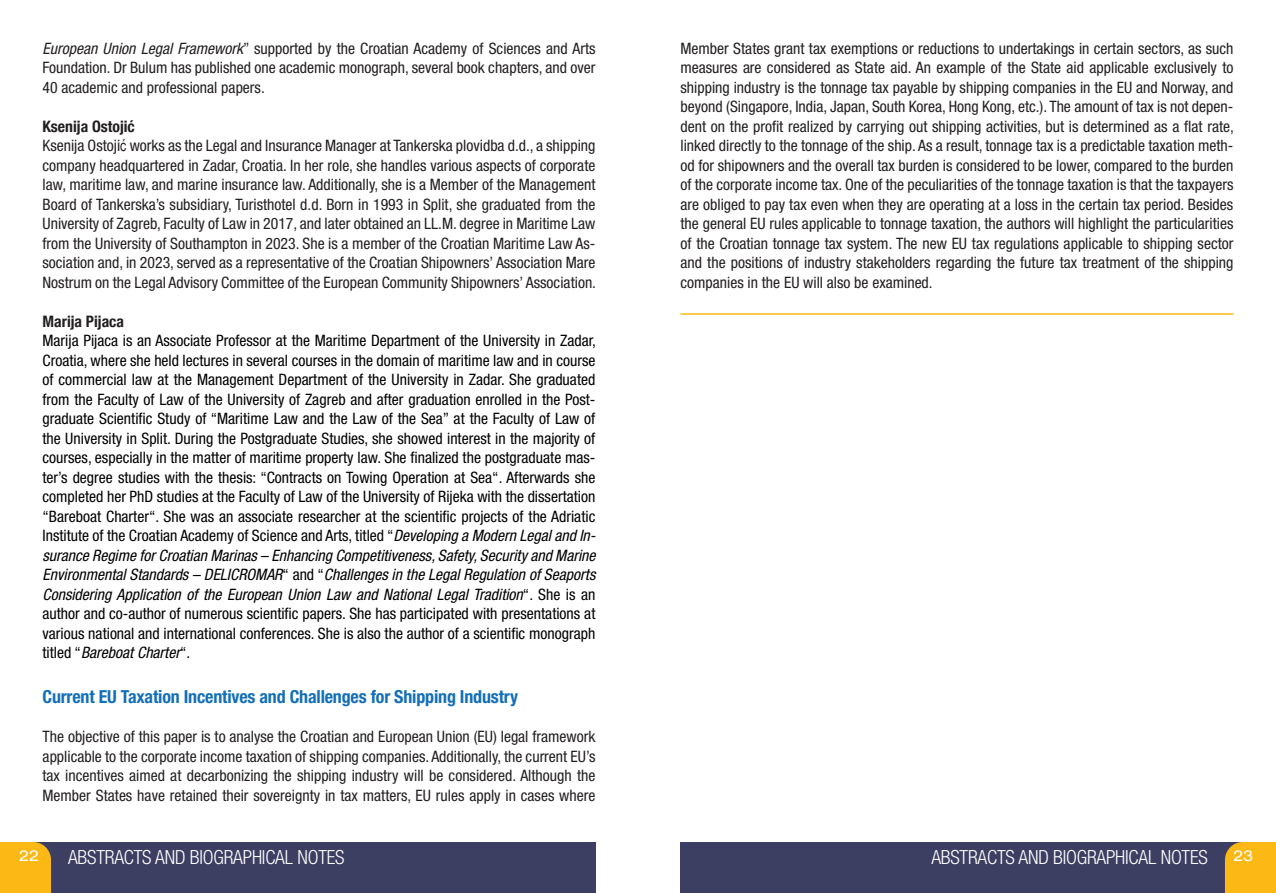
<style>
.page{position:relative;width:1276px;height:893px;background:#fff}
.page>*{position:absolute;margin:0;border:0;box-sizing:border-box;transform-origin:0 0}
.t1{font:300 condensed 19.5px "Helvetica Neue LT Std";letter-spacing:-.01em;color:#fff}
.t2{font:700 condensed 18px "Helvetica Neue LT Std";letter-spacing:-.01em;color:#136fb8}
.Footnote_text{font:condensed 15.75px/19.5px "Helvetica Neue LT Std";color:#231f20;text-align:justify}
.t3{font:condensed 15.75px/19.5px "Helvetica Neue LT Std";color:#000;text-align:justify}
.t4{font:700 condensed 15.75px "Helvetica Neue";color:#231f20}
.t5{font:expanded 15px "Helvetica Neue LT Std";color:#fff}
.s1{font-style:italic}
.s2{font-family:"Helvetica Neue";font-stretch:normal}
</style>
<div class="page">
<div style="left:0;top:842px;width:595px;height:51px;background:#3c3f62"></div>
<div style="left:0;top:842px;width:51px;height:51px;background:#fcb814"></div>
<div style="left:680px;top:842px;width:596px;height:51px;background:#3c3f62"></div>
<div style="left:1225px;top:842px;width:51px;height:51px;background:#fcb814"></div>
<hr style="left:680px;top:313px;width:553px;height:2px;background:#fcb814">
<p class="Footnote_text" style="left:43px;top:38px;width:554px"><span class="s1">European Union Legal Framework</span>” supported by the Croatian Academy of Sciences and Arts Foundation. Dr Bulum has published one academic monograph, several book chapters, and over 40 academic and professional papers.</p>
<p class="t4" style="left:43px;top:113px;width:94px">Ksenija Ostojić</p>
<p class="Footnote_text" style="left:43px;top:136px;width:555px">Ksenija Ostoji<span class="s2">ć</span> works as the Legal and Insurance Manager at Tankerska plovidba d.d., a shipping company headquartered in Zadar, Croatia. In her role, she handles various aspects of corporate law, maritime law, and marine insurance law. Additionally, she is a Member of the Management Board of Tankerska’s subsidiary, Turisthotel d.d. Born in 1993 in Split, she graduated from the University of Zagreb, Faculty of Law in 2017, and later obtained an LL.M. degree in Maritime Law from the University of Southampton in 2023. She is a member of the Croatian Maritime Law As&shy;sociation and, in 2023, served as a representative of the Croatian Shipowners’ Association Mare Nostrum on the Legal Advisory Committee of the European Community Shipowners’ Association.</p>
<p class="t4" style="left:43px;top:308px;width:83px">Marija Pijaca</p>
<p class="t3" style="left:43px;top:331px;width:555px">Marija Pijaca is an Associate Professor at the Maritime Department of the University in Zadar, Croatia, where she held lectures in several courses in the domain of maritime law and in course of commercial law at the Management Department of the University in Zadar. She graduated from the Faculty of Law of the University of Zagreb and after graduation enrolled in the Post&shy;graduate Scientific Study of “Maritime Law and the Law of the Sea” at the Faculty of Law of the University in Split. During the Postgraduate Studies, she showed interest in the majority of courses, especially in the matter of maritime property law. She finalized the postgraduate mas&shy;ter’s degree studies with the thesis: “Contracts on Towing Operation at Sea“. Afterwards she completed her PhD studies at the Faculty of Law of the University of Rijeka with the dissertation “Bareboat Charter“. She was an associate researcher at the scientific projects of the Adriatic Institute of the Croatian Academy of Science and Arts, titled “<span class="s1">Developing a Modern Legal and In&shy;surance Regime for Croatian Marinas – Enhancing Competitiveness, Safety, Security and Marine Environmental Standards – DELICROMAR</span>“ and “<span class="s1">Challenges in the Legal Regulation of Seaports Considering Application of the European Union Law and National Legal Tradition</span>“. She is an author and co-author of numerous scientific papers. She has participated with presentations at various national and international conferences. She is also the author of a scientific monograph titled “<span class="s1">Bareboat Charter</span>“.</p>
<p class="t2" style="left:43px;top:686px;width:477px">Current EU Taxation Incentives and Challenges for Shipping Industry</p>
<p class="Footnote_text" style="left:43px;top:727px;width:554px">The objective of this paper is to analyse the Croatian and European Union (EU) legal framework applicable to the corporate income taxation of shipping companies. Additionally, the current EU’s tax incentives aimed at decarbonizing the shipping industry will be considered. Although the Member States have retained their sovereignty in tax matters, EU rules apply in cases where</p>
<p class="Footnote_text" style="left:680px;top:38px;width:555px">Member States grant tax exemptions or reductions to undertakings in certain sectors, as such measures are considered as State aid. An example of the State aid applicable exclusively to shipping industry is the tonnage tax payable by shipping companies in the EU and Norway, and beyond (Singapore, India, Japan, South Korea, Hong Kong, etc.). The amount of tax is not depen&shy;dent on the profit realized by carrying out shipping activities, but is determined as a flat rate, linked directly to the tonnage of the ship. As a result, tonnage tax is a predictable taxation meth&shy;od for shipowners and the overall tax burden is considered to be lower, compared to the burden of the corporate income tax. One of the peculiarities of the tonnage taxation is that the taxpayers are obliged to pay tax even when they are operating at a loss in the certain tax period. Besides the general EU rules applicable to tonnage taxation, the authors will highlight the particularities of the Croatian tonnage tax system. The new EU tax regulations applicable to shipping sector and the positions of industry stakeholders regarding the future tax treatment of the shipping companies in the EU will also be examined.</p>
<p class="t5" style="left:19px;top:847px;width:22px">22</p>
<p class="t1" style="left:68px;top:846px;width:278px">ABSTRACTS AND BIOGRAPHICAL NOTES</p>
<p class="t1" style="left:931px;top:846px;width:278px">ABSTRACTS AND BIOGRAPHICAL NOTES</p>
<p class="t5" style="left:1233px;top:847px;width:22px">23</p>
</div>
